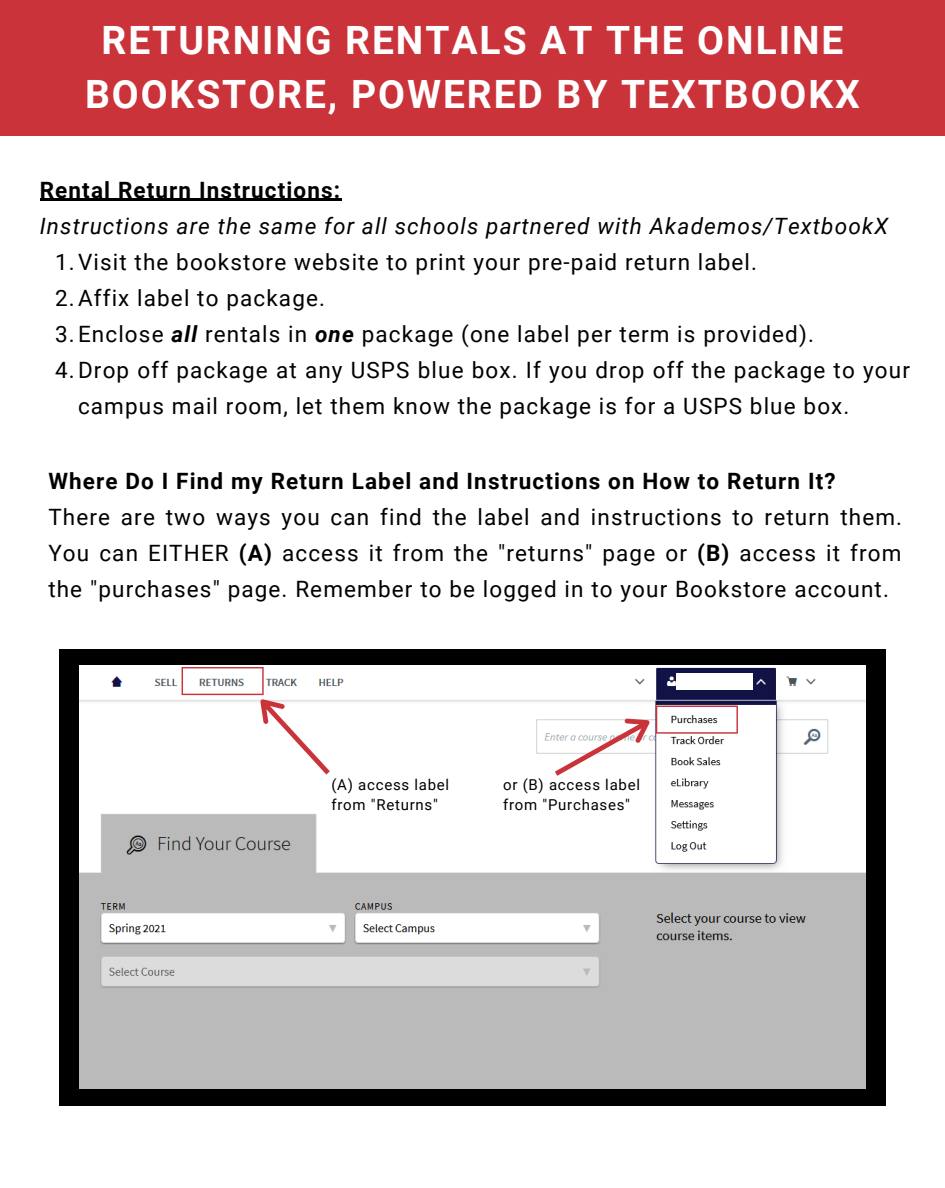
<style>
.page{position:relative;width:945px;height:1188px;background:#fff}
.page>*{position:absolute;margin:0;border:0;box-sizing:border-box;transform-origin:0 0}
.t1{font:700 39px/54px "Roboto";letter-spacing:.05em;color:#fff;text-align:center}
.t2{font:22.5px/36px "Roboto";letter-spacing:.05em;color:#000}
.t3{font:700 22.5px "Roboto";letter-spacing:.05em;color:#000}
.t4{font:italic 22.5px "Roboto";letter-spacing:.05em;color:#000}
.t5{font:15px/20.2px "Roboto";letter-spacing:.05em;color:#000}
.s1{font-weight:700;font-style:italic}
.s2{font-weight:700}
</style>
<div class="page">
<div style="left:0;top:0;width:945px;height:136px;background:#cb333b"></div>
<hr style="left:40px;top:199px;width:301px;height:2px;background:#000">
<div style="left:59px;top:649px;width:827px;height:456px;background:#000"></div>
<img style="left:80px;top:665px;width:785px;height:423px">
<div style="left:677px;top:673px;width:76px;height:17px;background:#fff"></div>
<div style="left:465px;top:673px;width:169px;height:17px;background:#fff"></div>
<div style="left:107px;top:723px;width:288px;height:63px;background:#fff"></div>
<svg style="left:549px;top:706px;width:189px;height:79px;background:#f3eaeb"></svg>
<svg style="left:182px;top:667px;width:156px;height:108px"></svg>
<p class="t1" style="left:85px;top:13px;width:776px">RETURNING RENTALS AT THE ONLINE<br>BOOKSTORE, POWERED BY TEXTBOOKX</p>
<p class="t3" style="left:40px;top:177px;width:302px">Rental Return Instructions:</p>
<p class="t4" style="left:40px;top:213px;width:850px">Instructions are the same for all schools partnered with Akademos/TextbookX</p>
<p class="t2" style="left:55px;top:244px;width:704px">1.Visit the bookstore website to print your pre-paid return label.</p>
<p class="t2" style="left:55px;top:280px;width:272px">2.Affix label to package.</p>
<p class="t2" style="left:55px;top:316px;width:760px">3.Enclose <span class="s1">all</span> rentals in <span class="s1">one</span> package (one label per term is provided).</p>
<p class="t2" style="left:78px;top:352px;width:833px;text-indent:-23px">4.Drop off package at any USPS blue box. If you drop off the package to your campus mail room, let them know the package is for a USPS blue box.</p>
<p class="t3" style="left:48px;top:468px;width:789px">Where Do I Find my Return Label and Instructions on How to Return It?</p>
<p class="t2" style="left:48px;top:499px;width:855px;text-align:justify">There are two ways you can find the label and instructions to return them.<br>You can EITHER <span class="s2">(A)</span> access it from the "returns" page or <span class="s2">(B)</span> access it from the "purchases" page. Remember to be logged in to your Bookstore account.</p>
<p class="t5" style="left:331px;top:774px;width:119px">(A) access label from "Returns"</p>
<p class="t5" style="left:503px;top:774px;width:138px">or (B) access label from "Purchases"</p>
</div>
